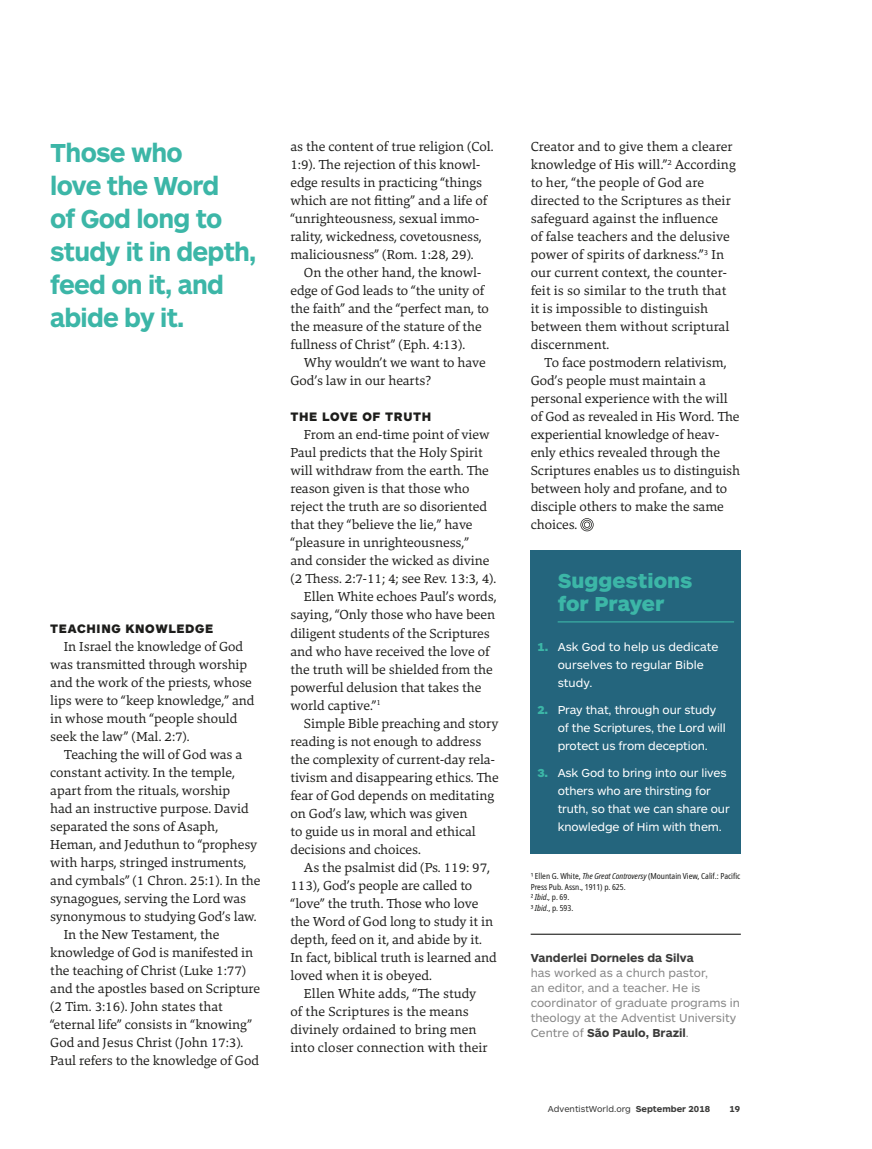
<style>
.page{position:relative;width:872px;height:1149px;background:#fff}
.page>*{position:absolute;margin:0;border:0;box-sizing:border-box;transform-origin:0 0}
.t1{font:700 27px/33px "ARS Maquette Pro";color:#3cb6a7;scale:.95 1}
.t2{font:900 21px/22.5px "ARS Maquette Pro";letter-spacing:.02em;color:#3cb6a7}
.t3{font:13.5px/18px "Danton";color:#1d1d1b}
.t4{font:900 12.75px "ARS Maquette Pro";letter-spacing:.05em;color:#1d1d1b}
.t5{font:12px/18px "ARS Maquette Pro";letter-spacing:-.01em;color:#fff}
.t6{font:12px/15px "ARS Maquette Pro";color:#878787}
.t7{font:700 12px "ARS Maquette Pro";color:#3c3c3b}
.t8{font:9px "ARS Maquette Pro";color:#3c3c3b}
.t9{font:700 9px "ARS Maquette Pro";color:#3c3c3b}
.t10{font:condensed 8.25px/10.5px "Noto Sans";letter-spacing:-.005em;color:#1d1d1b}
.s1{font-weight:900;color:#3cb6a7}
.s2{font-style:italic}
.s3{font-weight:700;color:#3c3c3b}
.s4{font-weight:700}
</style>
<div class="page">
<div style="left:530px;top:550px;width:211px;height:84px;background:#24657d"></div>
<hr style="left:557px;top:621px;width:177px;height:1px;background:#3cb6a7">
<div style="left:530px;top:634px;width:211px;height:68px;background:#24657d"></div>
<div style="left:530px;top:697px;width:211px;height:68px;background:#24657d"></div>
<div style="left:530px;top:760px;width:211px;height:93px;background:#24657d"></div>
<hr style="left:530px;top:933px;width:211px;height:1px;background:#1d1d1b">
<svg style="left:580px;top:518px;width:13px;height:13px"></svg>
<h1 class="t1" style="left:50px;top:135px;width:219px">Those who<br>love the Word<br>of God long to study it in depth, feed on it, and abide by it.</h1>
<p class="t4" style="left:50px;top:620px;width:164px">TEACHING KNOWLEDGE</p>
<p class="t3" style="left:50px;top:637px;width:206px;text-indent:14px">In Israel the knowledge of God was transmitted through worship and the work of the priests, whose lips were to “keep knowledge,” and in whose mouth “people should seek the law” (Mal. 2:7).</p>
<p class="t3" style="left:64px;top:745px;width:180px">Teaching the will of God was a</p>
<p class="t3" style="left:50px;top:763px;width:186px">constant activity. In the temple,</p>
<p class="t3" style="left:50px;top:781px;width:181px">apart from the rituals, worship</p>
<p class="t3" style="left:50px;top:799px;width:200px">had an instructive purpose. David</p>
<p class="t3" style="left:50px;top:817px;width:169px">separated the sons of Asaph,</p>
<p class="t3" style="left:50px;top:835px;width:208px">Heman, and Jeduthun to “prophesy</p>
<p class="t3" style="left:50px;top:853px;width:198px">with harps, stringed instruments,</p>
<p class="t3" style="left:50px;top:871px;width:212px">and cymbals” (1 Chron. 25:1). In the</p>
<p class="t3" style="left:50px;top:889px;width:197px">synagogues, serving the Lord was</p>
<p class="t3" style="left:50px;top:907px;width:208px">synonymous to studying God’s law.</p>
<p class="t3" style="left:64px;top:925px;width:157px">In the New Testament, the</p>
<p class="t3" style="left:50px;top:943px;width:204px">knowledge of God is manifested in</p>
<p class="t3" style="left:50px;top:961px;width:197px">the teaching of Christ (Luke 1:77)</p>
<p class="t3" style="left:50px;top:979px;width:211px">and the apostles based on Scripture</p>
<p class="t3" style="left:50px;top:997px;width:174px">(2 Tim. 3:16). John states that</p>
<p class="t3" style="left:50px;top:1015px;width:203px">“eternal life” consists in “knowing”</p>
<p class="t3" style="left:50px;top:1033px;width:195px">God and Jesus Christ (John 17:3).</p>
<p class="t3" style="left:50px;top:1051px;width:210px">Paul refers to the knowledge of God</p>
<p class="t3" style="left:290px;top:137px;width:205px">as the content of true religion (Col.<br>1:9). The rejection of this knowl&shy;edge results in practicing “things which are not fitting” and a life of “unrighteousness, sexual immo&shy;rality, wickedness, covetousness, maliciousness” (Rom. 1:28, 29).</p>
<p class="t3" style="left:290px;top:263px;width:200px;text-indent:14px">On the other hand, the knowl&shy;edge of God leads to “the unity of the faith” and the “perfect man, to the measure of the stature of the fullness of Christ” (Eph. 4:13).</p>
<p class="t3" style="left:290px;top:353px;width:197px;text-indent:14px">Why wouldn’t we want to have<br>God’s law in our hearts?</p>
<p class="t4" style="left:290px;top:408px;width:142px">THE LOVE OF TRUTH</p>
<p class="t3" style="left:304px;top:425px;width:187px">From an end-time point of view</p>
<p class="t3" style="left:290px;top:443px;width:194px">Paul predicts that the Holy Spirit</p>
<p class="t3" style="left:290px;top:461px;width:200px">will withdraw from the earth. The</p>
<p class="t3" style="left:290px;top:479px;width:180px">reason given is that those who</p>
<p class="t3" style="left:290px;top:497px;width:198px">reject the truth are so disoriented</p>
<p class="t3" style="left:290px;top:515px;width:184px">that they “believe the lie,” have</p>
<p class="t3" style="left:290px;top:533px;width:180px">“pleasure in unrighteousness,”</p>
<p class="t3" style="left:290px;top:551px;width:200px">and consider the wicked as divine</p>
<p class="t3" style="left:290px;top:569px;width:207px">(2 Thess. 2:7-11; 4; see Rev. 13:3, 4).</p>
<p class="t3" style="left:304px;top:587px;width:194px">Ellen White echoes Paul’s words,</p>
<p class="t3" style="left:290px;top:605px;width:206px">saying, “Only those who have been</p>
<p class="t3" style="left:290px;top:623px;width:201px">diligent students of the Scriptures</p>
<p class="t3" style="left:290px;top:641px;width:201px">and who have received the love of</p>
<p class="t3" style="left:290px;top:659px;width:204px">the truth will be shielded from the</p>
<p class="t3" style="left:290px;top:677px;width:192px">powerful delusion that takes the</p>
<p class="t3" style="left:290px;top:695px;width:92px">world captive.”<sup>1</sup></p>
<p class="t3" style="left:304px;top:713px;width:196px">Simple Bible preaching and story</p>
<p class="t3" style="left:290px;top:731px;width:192px">reading is not enough to address</p>
<p class="t3" style="left:290px;top:749px;width:206px">the complexity of current-day rela-</p>
<p class="t3" style="left:290px;top:767px;width:210px">tivism and disappearing ethics. The</p>
<p class="t3" style="left:290px;top:785px;width:205px">fear of God depends on meditating</p>
<p class="t3" style="left:290px;top:803px;width:178px">on God’s law, which was given</p>
<p class="t3" style="left:290px;top:821px;width:187px">to guide us in moral and ethical</p>
<p class="t3" style="left:290px;top:839px;width:132px">decisions and choices.</p>
<p class="t3" style="left:304px;top:857px;width:188px">As the psalmist did (Ps. 119: 97,</p>
<p class="t3" style="left:290px;top:875px;width:183px">113), God’s people are called to</p>
<p class="t3" style="left:290px;top:893px;width:189px">“love” the truth. Those who love</p>
<p class="t3" style="left:290px;top:911px;width:204px">the Word of God long to study it in</p>
<p class="t3" style="left:290px;top:929px;width:193px">depth, feed on it, and abide by it.</p>
<p class="t3" style="left:290px;top:947px;width:208px">In fact, biblical truth is learned and</p>
<p class="t3" style="left:290px;top:965px;width:143px">loved when it is obeyed.</p>
<p class="t3" style="left:304px;top:983px;width:174px">Ellen White adds, “The study</p>
<p class="t3" style="left:290px;top:1001px;width:180px">of the Scriptures is the means</p>
<p class="t3" style="left:290px;top:1019px;width:188px">divinely ordained to bring men</p>
<p class="t3" style="left:290px;top:1037px;width:199px">into closer connection with their</p>
<p class="t3" style="left:530px;top:137px;width:206px">Creator and to give them a clearer knowledge of His will.”<sup>2</sup> According to her, “the people of God are directed to the Scriptures as their safeguard against the influence<br>of false teachers and the delusive power of spirits of darkness.”<sup>3</sup> In our current context, the counter&shy;feit is so similar to the truth that it is impossible to distinguish between them without scriptural discernment.</p>
<p class="t3" style="left:530px;top:353px;width:211px;text-indent:14px">To face postmodern relativism,<br>God’s people must maintain a personal experience with the will of God as revealed in His Word. The experiential knowledge of heav&shy;enly ethics revealed through the<br>Scriptures enables us to distinguish between holy and profane, and to disciple others to make the same choices.</p>
<h2 class="t2" style="left:557px;top:568px;width:136px">Suggestions for Prayer</h2>
<p class="t5" style="left:557px;top:637px;width:162px;text-indent:-20px"><span class="s1">1.</span> Ask God to help us dedicate ourselves to regular Bible study.</p>
<p class="t5" style="left:557px;top:700px;width:169px;text-indent:-20px"><span class="s1">2.</span> Pray that, through our study of the Scriptures, the Lord will protect us from deception.</p>
<p class="t5" style="left:557px;top:763px;width:173px;text-indent:-20px"><span class="s1">3.</span> Ask God to bring into our lives others who are thirsting for truth, so that we can share our knowledge of Him with them.</p>
<p class="t10" style="left:530px;top:870px;width:211px">1 Ellen G. White, <span class="s2">The Great Controversy</span> (Mountain View, Calif.: Pacific Press Pub. Assn., 1911) p. 625.<br>2 <span class="s2">Ibid</span>.<span class="s2">,</span> p. 69.<br>3 <span class="s2">Ibid</span>., p. 593.</p>
<p class="t7" style="left:530px;top:949px;width:164px">Vanderlei Dorneles da Silva</p>
<p class="t6" style="left:530px;top:964px;width:211px">has worked as a church pastor,<br>an editor, and a teacher. He is coordinator of graduate programs in theology at the Adventist University<br>Centre of <span class="s3">São Paulo, Brazil</span>.</p>
<p class="t8" style="left:548px;top:1103px;width:164px">AdventistWorld.org <span class="s4">September 2018</span></p>
<p class="t9" style="left:729px;top:1103px;width:12px">19</p>
</div>
